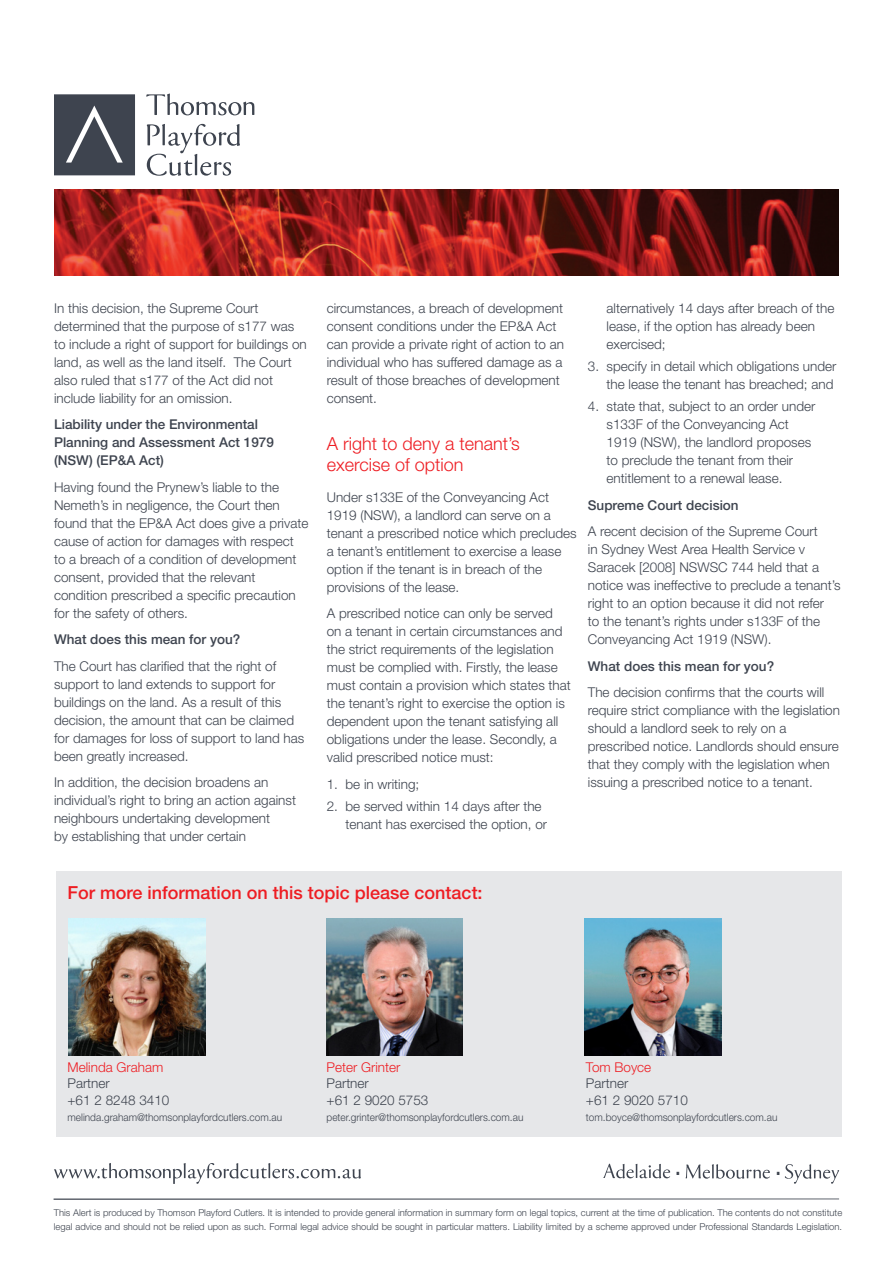
<style>
.page{position:relative;width:893px;height:1263px;background:#fff}
.page>*{position:absolute;margin:0;border:0;box-sizing:border-box;transform-origin:0 0}
.Body_text{font:300 30px "Helvetica Neue LT";color:#3e444f}
.Sub_heading_-_level{font:500 18px "Helvetica Neue LT";color:#ee1d23}
.Sub_heading_-_level-2{font:300 18px/21px "Helvetica Neue LT";color:#ee1d23}
.Body_text-2{font:300 13.5px/18px "Helvetica Neue LT";color:#3e444f}
.Body_text-3{font:500 13.5px/18px "Helvetica Neue LT";color:#3e444f}
.Text_under_pics__exc{font:300 13.5px "Helvetica Neue LT";color:#3e444f}
.Name_under_pics_-_fi{font:300 13.5px "Helvetica Neue LT";color:#ee1d23}
.Email_under_pics_-_f{font:300 10.5px "Helvetica Neue LT";color:#3e444f;scale:.96 1}
.t1{font:300 9.45px/13.5px "Helvetica Neue LT";color:#3e444f}
</style>
<div class="page">
<img style="left:54px;top:189px;width:785px;height:86px">
<svg style="left:146px;top:93px;width:108px;height:22px"></svg>
<svg style="left:54px;top:94px;width:81px;height:81px;background:#4f545e"></svg>
<svg style="left:147px;top:124px;width:93px;height:52px"></svg>
<hr style="left:54px;top:1198px;width:785px;height:2px;background:#3e444f">
<svg style="left:54px;top:1163px;width:307px;height:21px"></svg>
<svg style="left:603px;top:1163px;width:67px;height:15px"></svg>
<svg style="left:685px;top:1164px;width:85px;height:15px"></svg>
<svg style="left:785px;top:1164px;width:54px;height:20px"></svg>
<div style="left:56px;top:872px;width:785px;height:265px;background:#e6e7e9"></div>
<img style="left:585px;top:918px;width:136px;height:137px">
<img style="left:326px;top:918px;width:137px;height:137px">
<img style="left:69px;top:918px;width:136px;height:137px">
<p class="Body_text-2" style="left:54px;top:298px;width:254px">In this decision, the Supreme Court determined that the purpose of s177 was to include a right of support for buildings on land, as well as the land itself. The Court also ruled that s177 of the Act did not include liability for an omission.</p>
<p class="Body_text-3" style="left:54px;top:415px;width:221px">Liability under the Environmental<br>Planning and Assessment Act 1979 (NSW) (EP&amp;A Act)</p>
<p class="Body_text-2" style="left:54px;top:477px;width:256px">Having found the Prynew’s liable to the Nemeth’s in negligence, the Court then found that the EP&amp;A Act does give a private cause of action for damages with respect to a breach of a condition of development consent, provided that the relevant condition prescribed a specific precaution for the safety of others.</p>
<p class="Body_text-3" style="left:54px;top:630px;width:188px">What does this mean for you?</p>
<p class="Body_text-2" style="left:54px;top:656px;width:252px">The Court has clarified that the right of support to land extends to support for buildings on the land. As a result of this decision, the amount that can be claimed for damages for loss of support to land has been greatly increased.</p>
<p class="Body_text-2" style="left:54px;top:773px;width:244px">In addition, the decision broadens an individual’s right to bring an action against neighbours undertaking development<br>by establishing that under certain</p>
<p class="Body_text-2" style="left:327px;top:298px;width:239px">circumstances, a breach of development consent conditions under the EP&amp;A Act can provide a private right of action to an individual who has suffered damage as a result of those breaches of development consent.</p>
<p class="Sub_heading_-_level-2" style="left:327px;top:433px;width:195px">A right to deny a tenant’s exercise of option</p>
<p class="Body_text-2" style="left:327px;top:488px;width:251px">Under s133E of the Conveyancing Act 1919 (NSW), a landlord can serve on a tenant a prescribed notice which precludes a tenant’s entitlement to exercise a lease option if the tenant is in breach of the provisions of the lease.</p>
<p class="Body_text-2" style="left:327px;top:604px;width:246px">A prescribed notice can only be served on a tenant in certain circumstances and the strict requirements of the legislation must be complied with. Firstly, the lease must contain a provision which states that the tenant’s right to exercise the option is dependent upon the tenant satisfying all obligations under the lease. Secondly, a valid prescribed notice must:</p>
<p class="Body_text-2" style="left:327px;top:775px;width:94px">1. be in writing;</p>
<p class="Body_text-2" style="left:346px;top:797px;width:203px;text-indent:-19px">2. be served within 14 days after the tenant has exercised the option, or</p>
<p class="Body_text-2" style="left:607px;top:298px;width:229px">alternatively 14 days after breach of the lease, if the option has already been exercised;</p>
<p class="Body_text-2" style="left:588px;top:357px;width:250px;text-align:right">3. specify in detail which obligations under the lease the tenant has breached; and</p>
<p class="Body_text-2" style="left:607px;top:397px;width:210px;text-indent:-19px">4. state that, subject to an order under s133F of the Conveyancing Act 1919 (NSW), the landlord proposes to preclude the tenant from their entitlement to a renewal lease.</p>
<p class="Body_text-3" style="left:588px;top:496px;width:152px">Supreme Court decision</p>
<p class="Body_text-2" style="left:588px;top:522px;width:254px">A recent decision of the Supreme Court<br>in Sydney West Area Health Service v Saracek [2008] NSWSC 744 held that a notice was ineffective to preclude a tenant’s right to an option because it did not refer<br>to the tenant’s rights under s133F of the Conveyancing Act 1919 (NSW).</p>
<p class="Body_text-3" style="left:588px;top:657px;width:188px">What does this mean for you?</p>
<p class="Body_text-2" style="left:588px;top:683px;width:254px">The decision confirms that the courts will require strict compliance with the legislation should a landlord seek to rely on a prescribed notice. Landlords should ensure that they comply with the legislation when issuing a prescribed notice to a tenant.</p>
<p class="Sub_heading_-_level" style="left:67px;top:881px;width:417px">For more information on this topic please contact:</p>
<p class="Name_under_pics_-_fi" style="left:68px;top:1059px;width:97px">Melinda Graham</p>
<p class="Text_under_pics__exc" style="left:68px;top:1075px;width:44px">Partner</p>
<p class="Text_under_pics__exc" style="left:68px;top:1092px;width:103px">+61 2 8248 3410</p>
<p class="Email_under_pics_-_f" style="left:68px;top:1111px;width:225px">melinda.graham@thomsonplayfordcutlers.com.au</p>
<p class="Body_text-2" style="left:55px;top:1089px;width:102px">19 Gouger Street</p>
<p class="Body_text-2" style="left:55px;top:1105px;width:106px">Adelaide SA 5000</p>
<p class="Name_under_pics_-_fi" style="left:327px;top:1059px;width:75px">Peter Grinter</p>
<p class="Text_under_pics__exc" style="left:327px;top:1075px;width:44px">Partner</p>
<p class="Text_under_pics__exc" style="left:327px;top:1092px;width:103px">+61 2 9020 5753</p>
<p class="Email_under_pics_-_f" style="left:327px;top:1111px;width:207px">peter.grinter@thomsonplayfordcutlers.com.au</p>
<p class="Body_text-2" style="left:323px;top:1089px;width:163px">Level 40, 140 William Street</p>
<p class="Body_text-2" style="left:323px;top:1105px;width:122px">Melbourne VIC 3000</p>
<p class="Name_under_pics_-_fi" style="left:586px;top:1059px;width:67px">Tom Boyce</p>
<p class="Text_under_pics__exc" style="left:586px;top:1075px;width:44px">Partner</p>
<p class="Text_under_pics__exc" style="left:586px;top:1092px;width:103px">+61 2 9020 5710</p>
<p class="Email_under_pics_-_f" style="left:586px;top:1111px;width:201px">tom.boyce@thomsonplayfordcutlers.com.au</p>
<p class="Body_text-2" style="left:586px;top:1090px;width:135px">Australia Square Tower</p>
<p class="Body_text-2" style="left:586px;top:1106px;width:224px">264 George Street Sydney NSW 2000</p>
<p class="Body_text" style="left:674px;top:1146px;width:10px">.</p>
<p class="Body_text" style="left:774px;top:1146px;width:10px">.</p>
<p class="t1" style="left:54px;top:1206px;width:790px">This Alert is produced by Thomson Playford Cutlers. It is intended to provide general information in summary form on legal topics, current at the time of publication. The contents do not constitute legal advice and should not be relied upon as such. Formal legal advice should be sought in particular matters. Liability limited by a scheme approved under Professional Standards Legislation.</p>
</div>
